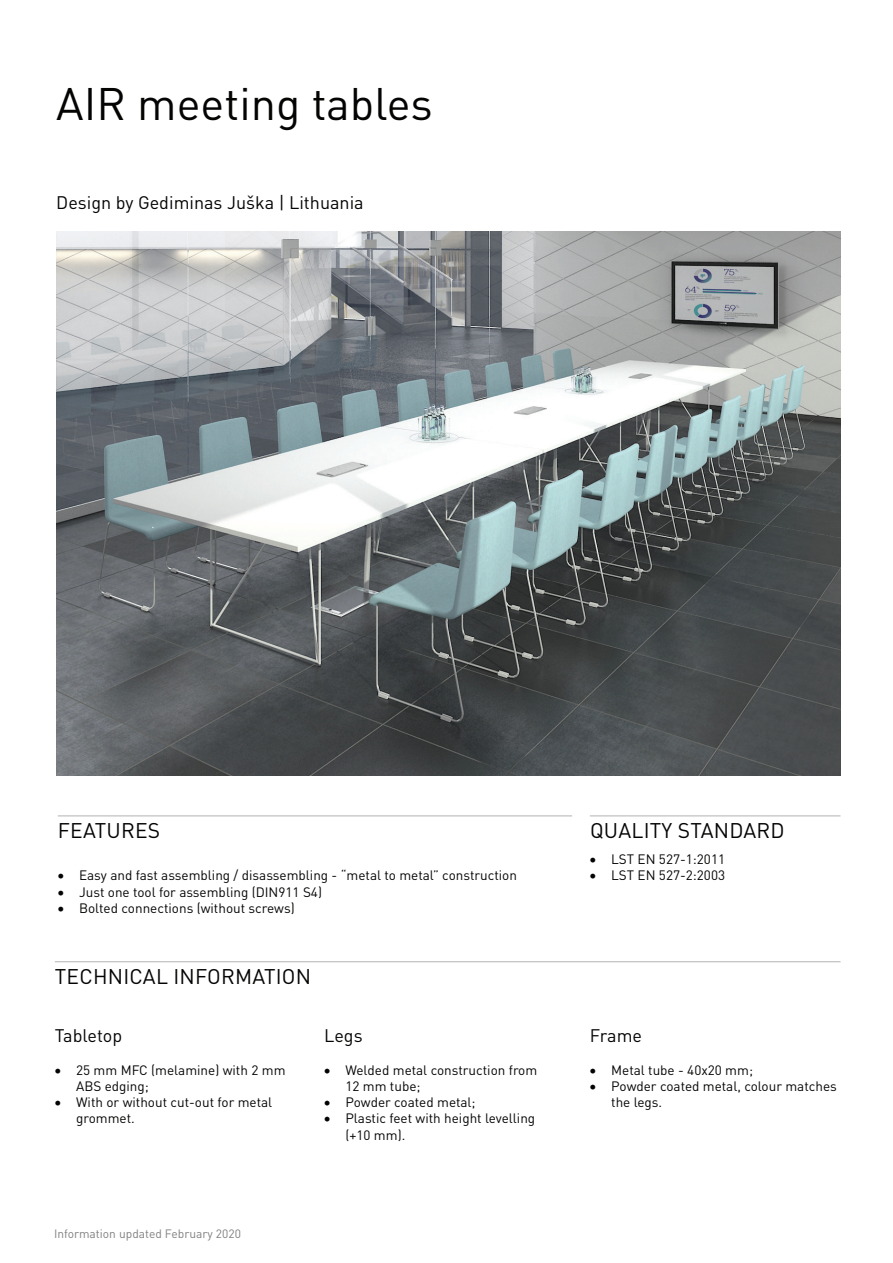
<style>
.page{position:relative;width:893px;height:1263px;background:#fff}
.page>*{position:absolute;margin:0;border:0;box-sizing:border-box;transform-origin:0 0}
.t1{font:45px "DIN Pro";color:#040503}
.t2{font:21px "DIN Pro";letter-spacing:.01em;color:#040503}
.t3{font:18px "DIN Pro";color:#040503}
.t4{font:13.5px/16.2px "DIN Pro";color:#040503}
.t5{font:12px "DIN Pro";color:#808180}
</style>
<div class="page">
<hr style="left:58px;top:815px;width:514px;height:1px;background:#b2b3b3">
<img style="left:56px;top:232px;width:784px;height:544px">
<hr style="left:590px;top:815px;width:250px;height:1px;background:#b2b3b3">
<hr style="left:55px;top:961px;width:785px;height:1px;background:#b2b3b3">
<h1 class="t1" style="left:56px;top:73px;width:378px">AIR meeting tables</h1>
<h3 class="t3" style="left:56px;top:191px;width:309px">Design by Gediminas Juška | Lithuania</h3>
<h2 class="t2" style="left:58px;top:816px;width:104px">FEATURES</h2>
<p class="t4" style="left:58px;top:867px;width:461px">• Easy and fast assembling / disassembling - “metal to metal” construction</p>
<p class="t4" style="left:58px;top:883px;width:266px">• Just one tool for assembling (DIN911 S4)</p>
<p class="t4" style="left:58px;top:899px;width:238px">• Bolted connections (without screws)</p>
<h2 class="t2" style="left:55px;top:962px;width:258px">TECHNICAL INFORMATION</h2>
<h3 class="t3" style="left:55px;top:1023px;width:69px">Tabletop</h3>
<p class="t4" style="left:76px;top:1061px;width:211px;text-indent:-21px">• 25 mm MFC (melamine) with 2 mm<br>ABS edging;</p>
<p class="t4" style="left:76px;top:1093px;width:198px;text-indent:-21px">• With or without cut-out for metal grommet.</p>
<h3 class="t3" style="left:324px;top:1023px;width:40px">Legs</h3>
<p class="t4" style="left:345px;top:1061px;width:193px;text-indent:-21px">• Welded metal construction from<br>12 mm tube;</p>
<p class="t4" style="left:324px;top:1093px;width:153px">• Powder coated metal;</p>
<p class="t4" style="left:345px;top:1110px;width:191px;text-indent:-21px">• Plastic feet with height levelling (+10 mm).</p>
<p class="t5" style="left:54px;top:1225px;width:188px">Information updated February 2020</p>
<h2 class="t2" style="left:590px;top:816px;width:196px">QUALITY STANDARD</h2>
<p class="t4" style="left:590px;top:850px;width:137px">• LST EN 527-1:2011</p>
<p class="t4" style="left:590px;top:867px;width:137px">• LST EN 527-2:2003</p>
<h3 class="t3" style="left:590px;top:1023px;width:54px">Frame</h3>
<p class="t4" style="left:590px;top:1061px;width:165px">• Metal tube - 40x20 mm;</p>
<p class="t4" style="left:611px;top:1077px;width:227px;text-indent:-21px">• Powder coated metal, colour matches the legs.</p>
</div>
